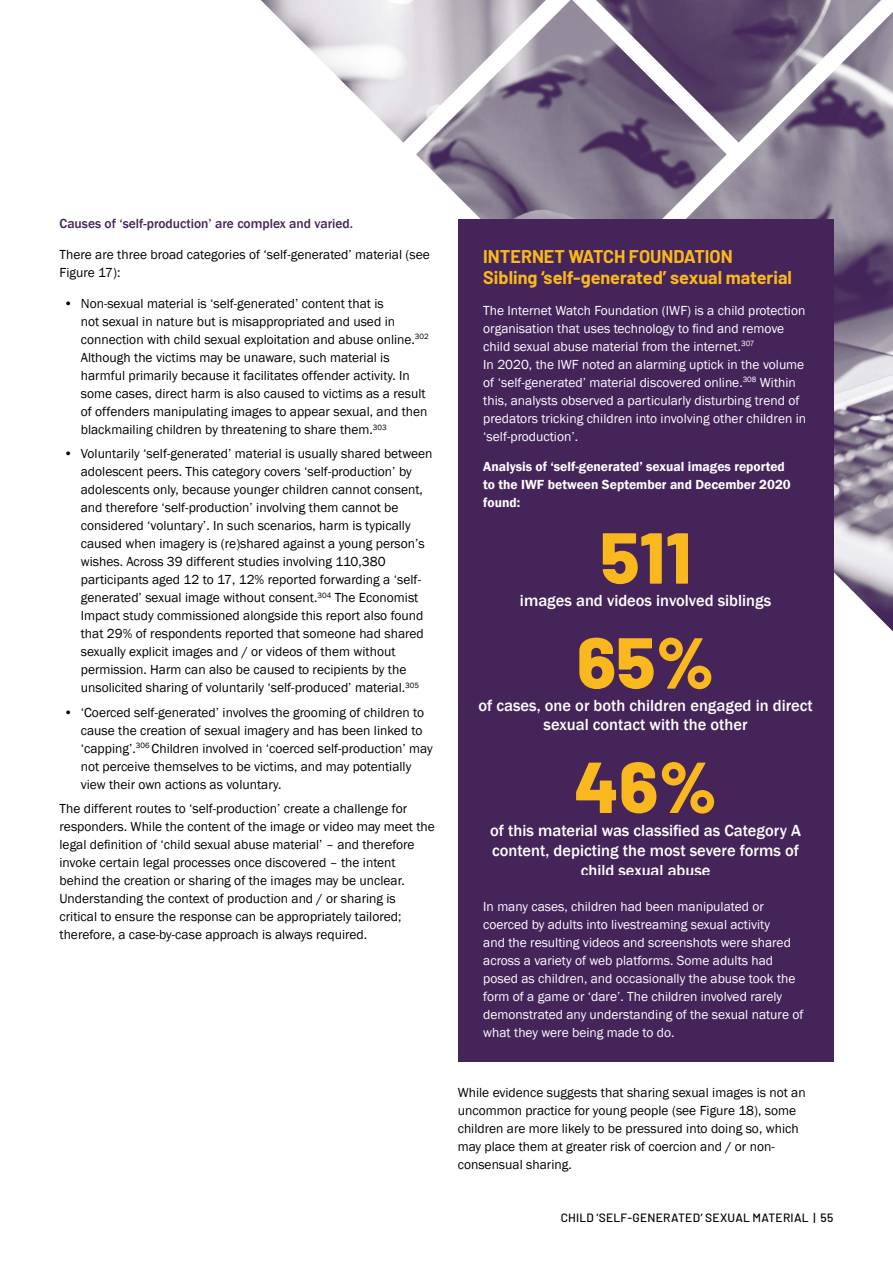
<style>
.page{position:relative;width:893px;height:1263px;background:#fff}
.page>*{position:absolute;margin:0;border:0;box-sizing:border-box;transform-origin:0 0}
.t1{font:800 72px "Barlow";color:#f9b81d}
.t2{font:700 18px/21px "Barlow";color:#f9b81d}
.t3{font:500 16.5px/19.8px "Franklin Gothic";color:#fff;text-align:center}
.t4{font:13.5px/18px "Franklin Gothic";color:#000}
.t5{font:13.5px/18px "Franklin Gothic";color:#fff}
.t6{font:600 13.5px/18px "Franklin Gothic";color:#fff}
.t7{font:500 13.5px "Franklin Gothic";color:#45245a}
.t8{font:500 12px "Barlow";letter-spacing:.02em;color:#000}
</style>
<div class="page">
<svg style="left:739px;top:154px;width:154px;height:168px;background:#80738a"></svg>
<svg style="left:833px;top:322px;width:60px;height:334px"></svg>
<svg style="left:739px;top:0;width:154px;height:154px"></svg>
<svg style="left:559px;top:0;width:180px;height:219px;background:#81748d"></svg>
<svg style="left:261px;top:0;width:298px;height:154px"></svg>
<svg style="left:416px;top:154px;width:155px;height:65px"></svg>
<div style="left:458px;top:525px;width:375px;height:355px;background:#45245a"></div>
<div style="left:458px;top:219px;width:375px;height:314px;background:#45245a"></div>
<div style="left:458px;top:875px;width:375px;height:187px;background:#45245a"></div>
<p class="t7" style="left:60px;top:216px;width:295px">Causes of ‘self-production’ are complex and varied.</p>
<p class="t4" style="left:60px;top:246px;width:372px">There are three broad categories of ‘self-generated’ material (see<br>Figure 17):</p>
<p class="t4" style="left:81px;top:295px;width:349px;text-indent:-17px">• Non-sexual material is ‘self-generated’ content that is<br>not sexual in nature but is misappropriated and used in connection with child sexual exploitation and abuse online.<sup>302<br></sup>Although the victims may be unaware, such material is harmful primarily because it facilitates offender activity. In some cases, direct harm is also caused to victims as a result of offenders manipulating images to appear sexual, and then blackmailing children by threatening to share them.<sup>303</sup></p>
<p class="t4" style="left:81px;top:445px;width:353px;text-indent:-17px">• Voluntarily ‘self-generated’ material is usually shared between adolescent peers. This category covers ‘self-production’ by adolescents only, because younger children cannot consent, and therefore ‘self-production’ involving them cannot be considered ‘voluntary’. In such scenarios, harm is typically caused when imagery is (re)shared against a young person’s wishes. Across 39 different studies involving 110,380 participants aged 12 to 17, 12% reported forwarding a ‘self&shy;generated’ sexual image without consent.<sup>304</sup> The Economist Impact study commissioned alongside this report also found that 29% of respondents reported that someone had shared sexually explicit images and / or videos of them without permission. Harm can also be caused to recipients by the unsolicited sharing of voluntarily ‘self-produced’ material.<sup>305</sup></p>
<p class="t4" style="left:81px;top:703px;width:353px;text-indent:-17px">• ‘Coerced self-generated’ involves the grooming of children to cause the creation of sexual imagery and has been linked to ‘capping’.<sup>306</sup> Children involved in ‘coerced self-production’ may not perceive themselves to be victims, and may potentially view their own actions as voluntary.</p>
<p class="t4" style="left:60px;top:800px;width:377px">The different routes to ‘self-production’ create a challenge for responders. While the content of the image or video may meet the legal definition of ‘child sexual abuse material’ – and therefore invoke certain legal processes once discovered – the intent behind the creation or sharing of the images may be unclear.<br>Understanding the context of production and / or sharing is critical to ensure the response can be appropriately tailored; therefore, a case-by-case approach is always required.</p>
<h2 class="t2" style="left:483px;top:244px;width:310px">INTERNET WATCH FOUNDATION<br>Sibling ‘self-generated’ sexual material</h2>
<p class="t5" style="left:483px;top:301px;width:324px">The Internet Watch Foundation (IWF) is a child protection organisation that uses technology to find and remove child sexual abuse material from the internet.<sup>307<br></sup>In 2020, the IWF noted an alarming uptick in the volume of ‘self-generated’ material discovered online.<sup>308</sup> Within this, analysts observed a particularly disturbing trend of predators tricking children into involving other children in ‘self-production’.</p>
<p class="t6" style="left:483px;top:458px;width:309px">Analysis of ‘self-generated’ sexual images reported to the IWF between September and December 2020 found:</p>
<h1 class="t1" style="left:600px;top:504px;width:92px">511</h1>
<p class="t3" style="left:520px;top:591px;width:253px">images and videos involved siblings</p>
<h1 class="t1" style="left:577px;top:609px;width:139px">65%</h1>
<p class="t3" style="left:544px;top:715px;width:205px">sexual contact with the other</p>
<p class="t3" style="left:478px;top:695px;width:336px">of cases, one or both children engaged in direct</p>
<h1 class="t1" style="left:574px;top:733px;width:144px">46%</h1>
<p class="t3" style="left:492px;top:840px;width:308px">content, depicting the most severe forms of child sexual abuse</p>
<p class="t5" style="left:483px;top:897px;width:322px">In many cases, children had been manipulated or coerced by adults into livestreaming sexual activity<br>and the resulting videos and screenshots were shared across a variety of web platforms. Some adults had posed as children, and occasionally the abuse took the form of a game or ‘dare’. The children involved rarely demonstrated any understanding of the sexual nature of what they were being made to do.</p>
<p class="t3" style="left:490px;top:821px;width:312px">of this material was classified as Category A</p>
<p class="t4" style="left:458px;top:1084px;width:349px">While evidence suggests that sharing sexual images is not an uncommon practice for young people (see Figure 18), some children are more likely to be pressured into doing so, which may place them at greater risk of coercion and / or non&shy;consensual sharing.</p>
<p class="t8" style="left:561px;top:1209px;width:274px">CHILD ‘SELF-GENERATED’ SEXUAL MATERIAL | 55</p>
</div>
